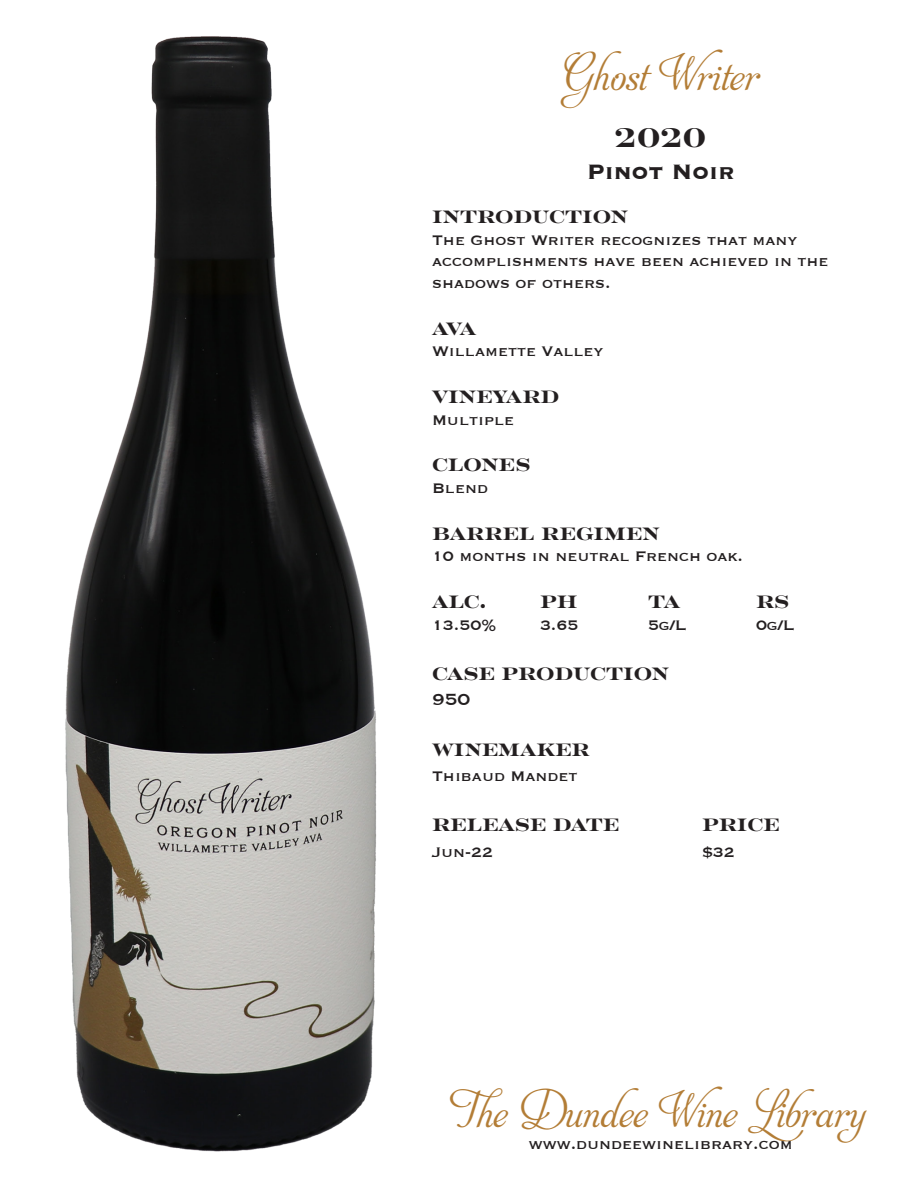
<style>
.page{position:relative;width:918px;height:1188px;background:#fff}
.page>*{position:absolute;margin:0;border:0;box-sizing:border-box;transform-origin:0 0}
.t1{font:33px "Aphrodite Text";color:#b37d36}
.t2{font:700 27px "Copperplate";color:#231f20}
.t3{font:27px "Rosella Solid";color:#231f20}
.t4{font:21px "Copperplate";color:#231f20}
.t5{font:18px/21.6px "Copperplate";color:#231f20}
.t6{font:18px "Rosella Solid";color:#231f20}
</style>
<div class="page">
<img style="left:65px;top:36px;width:312px;height:1116px">
<h1 class="t1" style="left:562px;top:60px;width:198px">Ghost Writer</h1>
<h2 class="t3" style="left:615px;top:114px;width:93px">2020</h2>
<h2 class="t2" style="left:587px;top:154px;width:149px">Pinot Noir</h2>
<p class="t6" style="left:432px;top:201px;width:197px">INTRODUCTION</p>
<p class="t5" style="left:432px;top:228px;width:398px">The Ghost Writer recognizes that many accomplishments have been achieved in the shadows of others.</p>
<p class="t6" style="left:432px;top:313px;width:46px">AVA</p>
<p class="t5" style="left:432px;top:340px;width:173px">Willamette Valley</p>
<p class="t6" style="left:432px;top:381px;width:129px">VINEYARD</p>
<p class="t5" style="left:432px;top:408px;width:84px">Multiple</p>
<p class="t6" style="left:432px;top:449px;width:100px">CLONES</p>
<p class="t5" style="left:432px;top:476px;width:58px">Blend</p>
<p class="t6" style="left:432px;top:518px;width:229px">BARREL REGIMEN</p>
<p class="t5" style="left:432px;top:545px;width:313px">10 months in neutral French oak.</p>
<p class="t6" style="left:432px;top:586px;width:56px">ALC.</p>
<p class="t6" style="left:540px;top:586px;width:39px">PH</p>
<p class="t6" style="left:648px;top:586px;width:34px">TA</p>
<p class="t6" style="left:756px;top:586px;width:35px">RS</p>
<p class="t5" style="left:432px;top:613px;width:67px">13.50%</p>
<p class="t5" style="left:540px;top:613px;width:40px">3.65</p>
<p class="t5" style="left:648px;top:613px;width:39px">5g/L</p>
<p class="t5" style="left:756px;top:613px;width:39px">0g/L</p>
<p class="t6" style="left:432px;top:658px;width:238px">CASE PRODUCTION</p>
<p class="t4" style="left:432px;top:686px;width:40px">950</p>
<p class="t6" style="left:432px;top:734px;width:159px">WINEMAKER</p>
<p class="t5" style="left:432px;top:764px;width:147px">Thibaud Mandet</p>
<p class="t6" style="left:432px;top:809px;width:189px">RELEASE DATE</p>
<p class="t6" style="left:702px;top:809px;width:79px">PRICE</p>
<p class="t5" style="left:432px;top:840px;width:63px">Jun-22</p>
<p class="t5" style="left:702px;top:840px;width:34px">$32</p>
<h1 class="t1" style="left:455px;top:1096px;width:412px">The Dundee Wine Library</h1>
<p class="t5" style="left:529px;top:1132px;width:266px">www.dundeewinelibrary.com</p>
</div>
